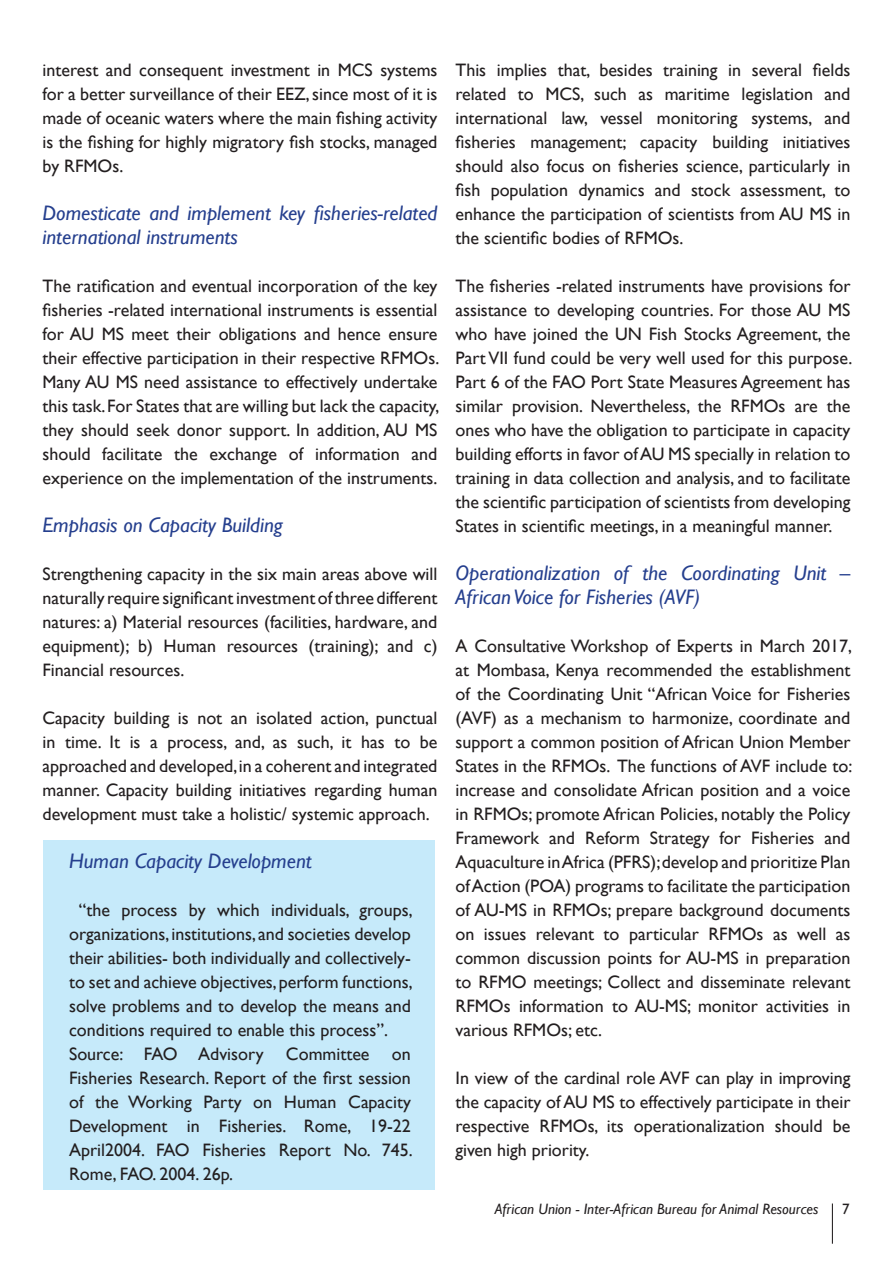
<style>
.page{position:relative;width:893px;height:1263px;background:#fff}
.page>*{position:absolute;margin:0;border:0;box-sizing:border-box;transform-origin:0 0}
.t1{font:italic 21px/24px "Gill Sans";color:#253f8e}
.t2{font:18px/24px "Gill Sans";color:#231f20;text-align:justify}
.t3{font:italic 15px "Gill Sans";color:#231f20}
.t4{font:15px "Gill Sans";color:#231f20}
</style>
<div class="page">
<hr style="left:832px;top:1203px;width:1px;height:41px;background:#231f20">
<div style="left:43px;top:841px;width:392px;height:349px;background:#c6eafa"></div>
<p class="t2" style="left:43px;top:58px;width:396px">interest and consequent investment in MCS systems for a better surveillance of their EEZ, since most of it is made of oceanic waters where the main fishing activity is the fishing for highly migratory fish stocks, managed by RFMOs.</p>
<p class="t1" style="left:43px;top:201px;width:396px">Domesticate and implement key fisheries-related international instruments</p>
<p class="t2" style="left:43px;top:274px;width:398px">The ratification and eventual incorporation of the key fisheries -related international instruments is essential for AU MS meet their obligations and hence ensure their effective participation in their respective RFMOs.<br>Many AU MS need assistance to effectively undertake this task. For States that are willing but lack the capacity, they should seek donor support. In addition, AU MS should facilitate the exchange of information and experience on the implementation of the instruments.</p>
<p class="t1" style="left:43px;top:513px;width:242px">Emphasis on Capacity Building</p>
<p class="t2" style="left:43px;top:562px;width:396px">Strengthening capacity in the six main areas above will naturally require significant investment of three different natures: a) Material resources (facilities, hardware, and equipment); b) Human resources (training); and c)<br>Financial resources.</p>
<p class="t2" style="left:43px;top:706px;width:396px">Capacity building is not an isolated action, punctual in time. It is a process, and, as such, it has to be approached and developed, in a coherent and integrated manner. Capacity building initiatives regarding human development must take a holistic/ systemic approach.</p>
<p class="t1" style="left:69px;top:849px;width:244px">Human Capacity Development</p>
<p class="t2" style="left:69px;top:898px;width:345px;text-align:left;text-indent:10px">“the process by which individuals, groups, organizations, institutions, and societies develop their abilities- both individually and collectively&shy;to set and achieve objectives, perform functions, solve problems and to develop the means and conditions required to enable this process”.<br>Source: FAO Advisory Committee on Fisheries Research. Report of the first session of the Working Party on Human Capacity Development in Fisheries. Rome, 19-22<br>April2004. FAO Fisheries Report No. 745.<br>Rome, FAO. 2004. 26p.</p>
<p class="t2" style="left:455px;top:58px;width:396px">This implies that, besides training in several fields related to MCS, such as maritime legislation and international law, vessel monitoring systems, and fisheries management; capacity building initiatives should also focus on fisheries science, particularly in fish population dynamics and stock assessment, to enhance the participation of scientists from AU MS in the scientific bodies of RFMOs.</p>
<p class="t2" style="left:455px;top:274px;width:398px">The fisheries -related instruments have provisions for assistance to developing countries. For those AU MS who have joined the UN Fish Stocks Agreement, the Part VII fund could be very well used for this purpose.<br>Part 6 of the FAO Port State Measures Agreement has similar provision. Nevertheless, the RFMOs are the ones who have the obligation to participate in capacity building efforts in favor of AU MS specially in relation to training in data collection and analysis, and to facilitate the scientific participation of scientists from developing States in scientific meetings, in a meaningful manner.</p>
<p class="t1" style="left:455px;top:561px;width:396px">Operationalization of the Coordinating Unit –<br>African Voice for Fisheries (AVF)</p>
<p class="t2" style="left:455px;top:634px;width:398px">A Consultative Workshop of Experts in March 2017, at Mombasa, Kenya recommended the establishment of the Coordinating Unit “African Voice for Fisheries (AVF) as a mechanism to harmonize, coordinate and support a common position of African Union Member States in the RFMOs. The functions of AVF include to: increase and consolidate African position and a voice in RFMOs; promote African Policies, notably the Policy Framework and Reform Strategy for Fisheries and Aquaculture in Africa (PFRS); develop and prioritize Plan of Action (POA) programs to facilitate the participation of AU-MS in RFMOs; prepare background documents on issues relevant to particular RFMOs as well as common discussion points for AU-MS in preparation to RFMO meetings; Collect and disseminate relevant RFMOs information to AU-MS; monitor activities in various RFMOs; etc.</p>
<p class="t2" style="left:455px;top:1066px;width:396px">In view of the cardinal role AVF can play in improving the capacity of AU MS to effectively participate in their respective RFMOs, its operationalization should be given high priority.</p>
<p class="t3" style="left:495px;top:1200px;width:325px">African Union - Inter-African Bureau for Animal Resources</p>
<p class="t4" style="left:842px;top:1200px;width:9px">7</p>
</div>
